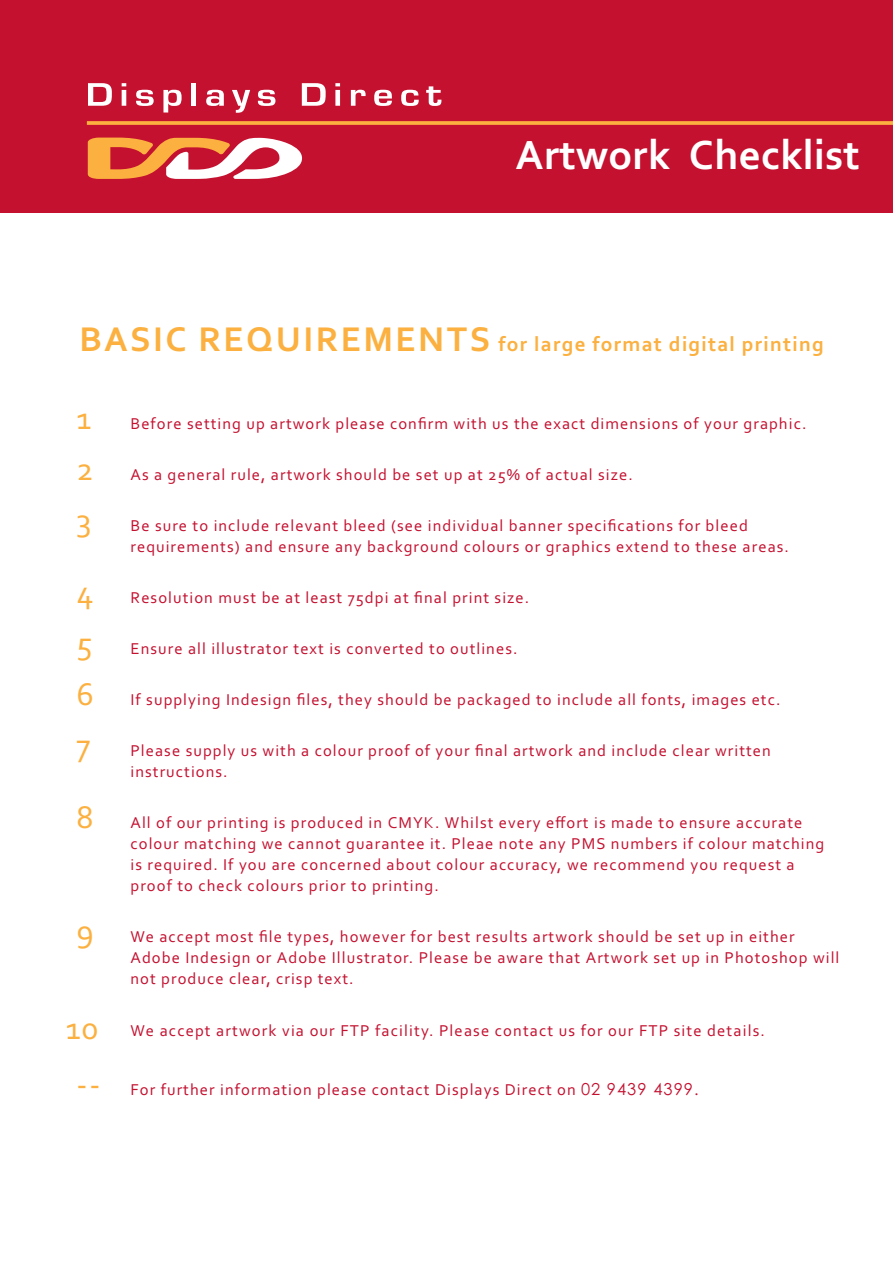
<style>
.page{position:relative;width:893px;height:1263px;background:#fff}
.page>*{position:absolute;margin:0;border:0;box-sizing:border-box;transform-origin:0 0}
.t1{font:700 42.75px "Corbel";letter-spacing:.01em;color:#fff}
.t2{font:33px "Corbel";color:#fbb03f}
.t3{font:700 21px "Corbel";letter-spacing:.065em;color:#fbb03f}
.t4{font:16.5px/21px "Corbel";letter-spacing:.065em;color:#c41130}
.s1{font-size:36px}
.s2{font-size:33px;color:#fbb03f}
.s3{font-family:"Century Gothic"}
</style>
<div class="page">
<div style="left:0;top:0;width:893px;height:213px;background:#c41130"></div>
<svg style="left:88px;top:138px;width:214px;height:41px"></svg>
<hr style="left:87px;top:121px;width:806px;height:4px;background:#f7a63e">
<svg style="left:88px;top:83px;width:24px;height:23px"></svg>
<svg style="left:122px;top:83px;width:4px;height:23px"></svg>
<svg style="left:136px;top:90px;width:18px;height:16px"></svg>
<svg style="left:163px;top:90px;width:19px;height:22px"></svg>
<hr style="left:192px;top:83px;width:4px;height:23px;background:#fff">
<svg style="left:206px;top:90px;width:18px;height:16px"></svg>
<svg style="left:232px;top:90px;width:18px;height:23px"></svg>
<svg style="left:258px;top:90px;width:17px;height:16px"></svg>
<svg style="left:302px;top:83px;width:24px;height:23px"></svg>
<svg style="left:335px;top:83px;width:5px;height:23px"></svg>
<svg style="left:351px;top:90px;width:15px;height:16px"></svg>
<svg style="left:374px;top:90px;width:18px;height:16px"></svg>
<svg style="left:401px;top:90px;width:18px;height:16px"></svg>
<svg style="left:426px;top:86px;width:15px;height:20px"></svg>
<p class="t1" style="left:516px;top:129px;width:346px">Artwork Checklist</p>
<p class="t3" style="left:79px;top:331px;width:746px"><span class="s1">BASIC REQUIREMENTS</span> for large format digital printing</p>
<p class="t2" style="left:77px;top:405px;width:16px">1</p>
<p class="t4" style="left:131px;top:414px;width:677px">Before setting up artwork please confirm with us the exact dimensions of your graphic.</p>
<p class="t4" style="left:77px;top:465px;width:558px"><span class="s2">2</span> As a general rule, artwork should be set up at 25% of actual size.</p>
<p class="t2" style="left:77px;top:507px;width:16px">3</p>
<p class="t4" style="left:131px;top:516px;width:660px">Be sure to include relevant bleed (see individual banner specifications for bleed requirements) and ensure any background colours or graphics extend to these areas.</p>
<p class="t2" style="left:77px;top:579px;width:19px">4</p>
<p class="t4" style="left:131px;top:588px;width:400px">Resolution must be at least 75dpi at final print size.</p>
<p class="t2" style="left:77px;top:631px;width:17px">5</p>
<p class="t4" style="left:131px;top:640px;width:388px">Ensure all illustrator text is converted to outlines.</p>
<p class="t2" style="left:77px;top:682px;width:19px">6</p>
<p class="t4" style="left:131px;top:691px;width:651px">If supplying Indesign files, they should be packaged to include all fonts, images etc.</p>
<p class="t2" style="left:77px;top:733px;width:16px">7</p>
<p class="t4" style="left:131px;top:742px;width:642px">Please supply us with a colour proof of your final artwork and include clear written instructions.</p>
<p class="t4" style="left:131px;top:814px;width:695px;text-indent:-54px"><span class="s2">8</span> All of our printing is produced in CMYK. Whilst every effort is made to ensure accurate colour matching we cannot guarantee it. Pleae note any PMS numbers if colour matching is required. If you are concerned about colour accuracy, we recommend you request a proof to check colours prior to printing.</p>
<p class="t2" style="left:77px;top:919px;width:19px">9</p>
<p class="t4" style="left:131px;top:928px;width:710px">We accept most file types, however for best results artwork should be set up in either<br>Adobe Indesign or Adobe Illustrator. Please be aware that Artwork set up in Photoshop will not produce clear, crisp text.</p>
<p class="t4" style="left:131px;top:1021px;width:636px">We accept artwork via our FTP facility. Please contact us for our FTP site details.</p>
<p class="t2" style="left:66px;top:1015px;width:34px">10</p>
<p class="t4" style="left:77px;top:1081px;width:624px"><span class="s2">--</span> For further information please contact Displays Direct on <span class="s3">02 9439 4399.</span></p>
</div>
